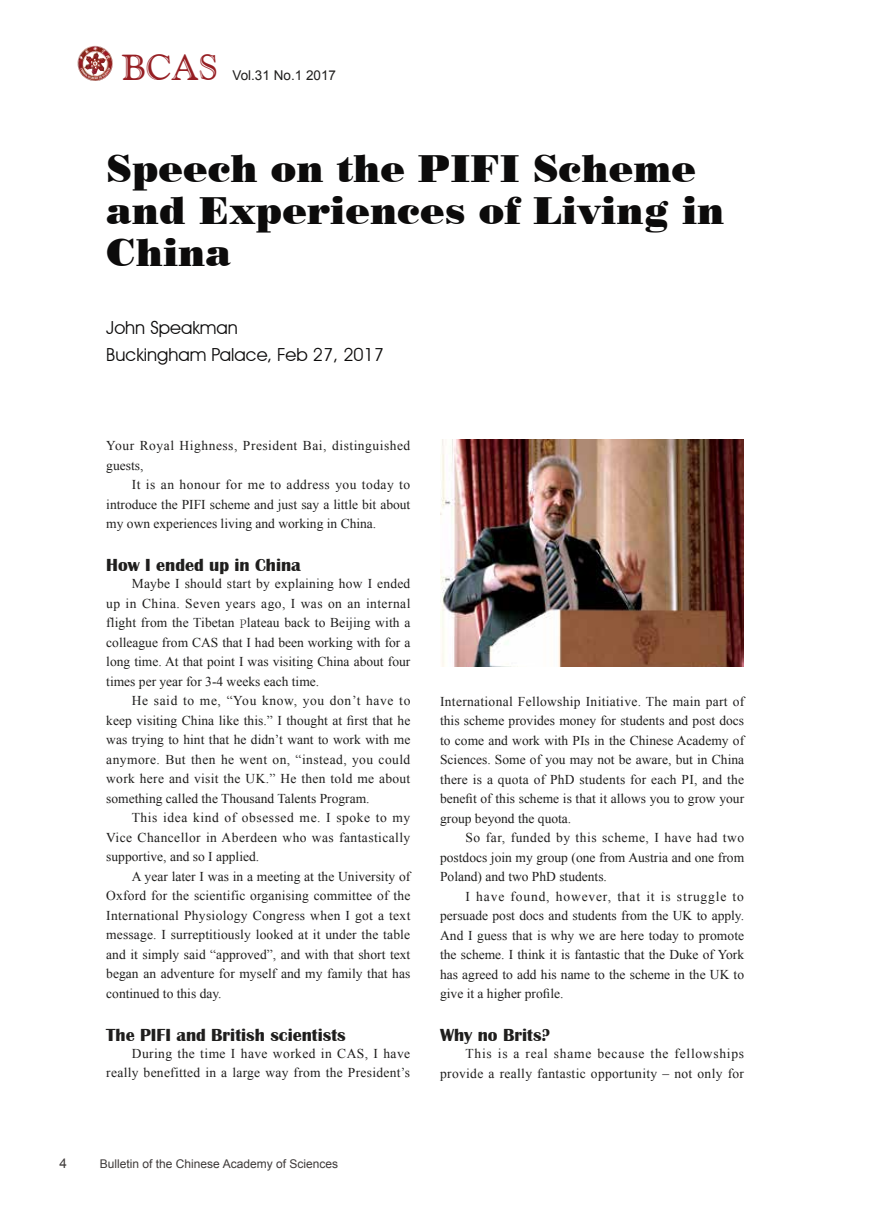
<style>
.page{position:relative;width:893px;height:1212px;background:#fff}
.page>*{position:absolute;margin:0;border:0;box-sizing:border-box;transform-origin:0 0}
.t1{font:39px/42px "Poster Bodoni BT";color:#0c0b0b}
.t2{font:36px "Goudy Handtooled BT";color:#961e23}
.t3{font:700 18px "Britannic";color:#1f1e1d}
.t4{font:18px/27px "Avant Garde IT Cby BT";color:#0c0b0b}
.t5{font:13.5px/19.5px "Times New Roman";color:#1f1e1d;text-align:justify}
.t6{font:13.5px/19.5px "Times New Roman";letter-spacing:.025em;color:#1f1e1d;text-align:right}
.t7{font:13.5px/19.5px "Times New Roman";letter-spacing:.02em;color:#1f1e1d;text-align:right}
.t8{font:13.5px/19.5px "Times New Roman";letter-spacing:.04em;color:#1f1e1d}
.t9{font:13.5px "Arial";color:#1f1e1d}
.t10{font:13.5px "Arial";color:#3e3a39}
.t11{font:12px "Arial";color:#3e3a39}
.s1{font-family:"Adobe Song Std";font-weight:300}
</style>
<div class="page">
<img style="left:78px;top:46px;width:35px;height:35px">
<img style="left:440px;top:439px;width:303px;height:227px">
<h2 class="t2" style="left:122px;top:45px;width:98px">BCAS</h2>
<p class="t9" style="left:232px;top:66px;width:105px">Vol.31 No.1 2017</p>
<h1 class="t1" style="left:106px;top:147px;width:620px">Speech on the PIFI Scheme and Experiences of Living in<br>China</h1>
<h3 class="t4" style="left:106px;top:314px;width:279px">John Speakman<br>Buckingham Palace, Feb 27, 2017</h3>
<p class="t8" style="left:106px;top:436px;width:306px">Your Royal Highness, President Bai, distinguished guests,</p>
<p class="t5" style="left:106px;top:475px;width:306px;text-indent:26px">It is an honour for me to address you today to introduce the PIFI scheme and just say a little bit about my own experiences living and working in China.</p>
<h3 class="t3" style="left:106px;top:555px;width:196px">How I ended up in China</h3>
<p class="t5" style="left:106px;top:574px;width:306px;text-indent:26px">Maybe I should start by explaining how I ended up in China. Seven years ago, I was on an internal flight from the Tibetan <span class="s1">P</span>lateau back to Beijing with a colleague from CAS that I had been working with for a long time. At that point I was visiting China about four times per year for 3-4 weeks each time.</p>
<p class="t5" style="left:106px;top:691px;width:306px;text-indent:26px">He said to me, “You know, you don’t have to keep visiting China like this.” I thought at first that he was trying to hint that he didn’t want to work with me anymore. But then he went on, “instead, you could work here and visit the UK.” He then told me about something called the Thousand Talents Program.</p>
<p class="t5" style="left:106px;top:808px;width:306px;text-indent:26px">This idea kind of obsessed me. I spoke to my Vice Chancellor in Aberdeen who was fantastically supportive, and so I applied.</p>
<p class="t5" style="left:106px;top:866px;width:306px;text-indent:26px">A year later I was in a meeting at the University of Oxford for the scientific organising committee of the International Physiology Congress when I got a text message. I surreptitiously looked at it under the table and it simply said “approved”, and with that short text began an adventure for myself and my family that has continued to this day.</p>
<h3 class="t3" style="left:106px;top:1024px;width:241px">The PIFI and British scientists</h3>
<p class="t7" style="left:106px;top:1043px;width:305px">During the time I have worked in CAS, I have really benefitted in a large way from the President’s</p>
<p class="t5" style="left:440px;top:691px;width:306px">International Fellowship Initiative. The main part of this scheme provides money for students and post docs to come and work with PIs in the Chinese Academy of Sciences. Some of you may not be aware, but in China there is a quota of PhD students for each PI, and the benefit of this scheme is that it allows you to grow your group beyond the quota.</p>
<p class="t5" style="left:440px;top:828px;width:306px;text-indent:26px">So far, funded by this scheme, I have had two postdocs join my group (one from Austria and one from Poland) and two PhD students.</p>
<p class="t5" style="left:440px;top:886px;width:306px;text-indent:26px">I have found, however, that it is struggle to persuade post docs and students from the UK to apply.<br>And I guess that is why we are here today to promote the scheme. I think it is fantastic that the Duke of York has agreed to add his name to the scheme in the UK to give it a higher profile.</p>
<h3 class="t3" style="left:440px;top:1025px;width:112px">Why no Brits?</h3>
<p class="t6" style="left:440px;top:1044px;width:306px">This is a real shame because the fellowships provide a really fantastic opportunity – not only for</p>
<p class="t10" style="left:60px;top:1154px;width:9px">4</p>
<p class="t11" style="left:100px;top:1156px;width:240px">Bulletin of the Chinese Academy of Sciences</p>
</div>
